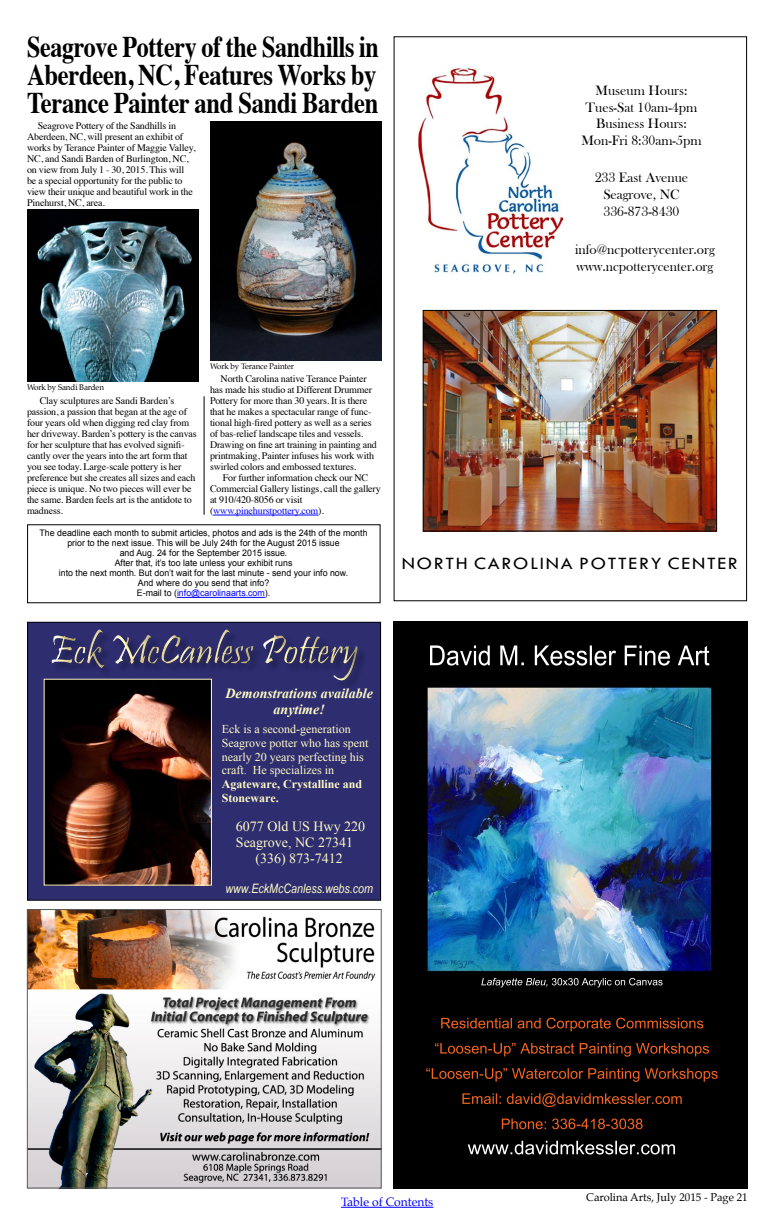
<style>
.page{position:relative;width:774px;height:1224px;background:#fff}
.page>*{position:absolute;margin:0;border:0;box-sizing:border-box;transform-origin:0 0}
.t1{font:700 30px/28px "Times";letter-spacing:-.015em;color:#000;text-align:justify;scale:.8 1}
.t2{font:18px "Tw Cen";color:#000;scale:1.1 1}
.t3{font:14px/16.8px "Bask Old Face";color:#000;text-align:center}
.t4{font:14px "Times New Roman";color:#fffac5}
.t5{font:italic 700 14px/16.1px "Times New Roman";color:#fffac5;text-align:center}
.t6{font:italic 13px "Arial Narrow";color:#fffac5}
.t7{font:12px/13.8px "Times New Roman";color:#fffac5}
.t8{font:700 12px/13.8px "Times New Roman";color:#fffac5}
.t9{font:12px "Palatino";color:#00f}
.t10{font:11px "Palatino";color:#000}
.t11{font:10px/11px "Times";letter-spacing:-.015em;color:#000}
.t12{font:9px/10px "Arial";color:#000;text-align:center}
.t13{font:8px "Palatino";letter-spacing:-.015em;color:#000}
.s1{color:#00f}
</style>
<div class="page">
<hr style="left:341px;top:1207px;width:92px;height:1px;background:#00f">
<img style="left:418px;top:68px;width:145px;height:206px">
<img style="left:425px;top:312px;width:290px;height:218px">
<div style="left:423px;top:310px;width:294px;height:222px;border:1px solid #000"></div>
<img style="left:394px;top:621px;width:354px;height:567px">
<img style="left:29px;top:911px;width:350px;height:275px">
<div style="left:27px;top:909px;width:354px;height:279px;border:1px solid #5a5a5a"></div>
<div style="left:28px;top:622px;width:353px;height:278px;background:#2d2d70"></div>
<img style="left:47px;top:622px;width:334px;height:71px">
<img style="left:46px;top:681px;width:164px;height:202px">
<div style="left:44px;top:679px;width:168px;height:206px;border:1px solid #fffac5"></div>
<hr style="left:213px;top:515px;width:105px;height:1px;background:#00f">
<img style="left:210px;top:121px;width:171px;height:240px">
<img style="left:27px;top:210px;width:171px;height:172px">
<hr style="left:204px;top:396px;width:1px;height:119px;background:#000">
<hr style="left:177px;top:597px;width:88px;height:1px;background:#00f">
<h1 class="t1" style="left:27px;top:29px;width:441px">Seagrove Pottery of the Sandhills in Aberdeen, NC, Features Works by Terance Painter and Sandi Barden</h1>
<p class="t11" style="left:27px;top:119px;width:170px;text-indent:11px">Seagrove Pottery of the Sandhills in Aberdeen, NC, will present an exhibit of works by Terance Painter of Maggie Valley, NC, and Sandi Barden of Burlington, NC, on view from July 1 - 30, 2015. This will be a special opportunity for the public to view their unique and beautiful work in the Pinehurst, NC, area.</p>
<h3 class="t3" style="left:581px;top:82px;width:122px">Museum Hours:<br>Tues-Sat 10am-4pm<br>Business Hours:<br>Mon-Fri 8:30am-5pm</h3>
<h3 class="t3" style="left:595px;top:169px;width:95px">233 East Avenue<br>Seagrove, NC<br>336-873-8430</h3>
<h3 class="t3" style="left:575px;top:241px;width:141px;text-align:left">info@ncpotterycenter.org www.ncpotterycenter.org</h3>
<p class="t13" style="left:210px;top:360px;width:85px">Work by Terance Painter</p>
<p class="t11" style="left:210px;top:373px;width:168px;text-indent:11px">North Carolina native Terance Painter has made his studio at Different Drummer Pottery for more than 30 years. It is there that he makes a spectacular range of func&shy;tional high-fired pottery as well as a series of bas-relief landscape tiles and vessels.<br>Drawing on fine art training in painting and printmaking, Painter infuses his work with swirled colors and embossed textures.</p>
<p class="t11" style="left:210px;top:472px;width:172px;text-indent:13px">For further information check our NC Commercial Gallery listings, call the gallery at 910/420-8056 or visit (<span class="s1">www.pinehurstpottery.com</span>).</p>
<p class="t13" style="left:27px;top:381px;width:78px">Work by Sandi Barden</p>
<p class="t11" style="left:27px;top:395px;width:171px;text-indent:13px">Clay sculptures are Sandi Barden’s passion, a passion that began at the age of four years old when digging red clay from her driveway. Barden’s pottery is the canvas for her sculpture that has evolved signifi&shy;cantly over the years into the art form that you see today. Large-scale pottery is her preference but she creates all sizes and each piece is unique. No two pieces will ever be the same. Barden feels art is the antidote to madness.</p>
<p class="t12" style="left:40px;top:528px;width:329px">The deadline each month to submit articles, photos and ads is the 24th of the month prior to the next issue. This will be July 24th for the August 2015 issue<br>and Aug. 24 for the September 2015 issue.<br>After that, it’s too late unless your exhibit runs<br>into the next month. But don’t wait for the last minute - send your info now.<br>And where do you send that info?<br>E-mail to (<span class="s1">info@carolinaarts.com</span>).</p>
<h2 class="t2" style="left:402px;top:553px;width:307px">N O R T H C A R O L I N A P O T T E R Y C E N T E R</h2>
<h3 class="t5" style="left:225px;top:685px;width:149px">Demonstrations available anytime!</h3>
<p class="t7" style="left:222px;top:722px;width:148px">Eck is a second-generation<br>Seagrove potter who has spent nearly 20 years perfecting his craft. He specializes in</p>
<p class="t8" style="left:222px;top:777px;width:142px">Agateware, Crystalline and<br>Stoneware.</p>
<h3 class="t4" style="left:236px;top:817px;width:131px">6077 Old US Hwy 220</h3>
<h3 class="t4" style="left:236px;top:833px;width:119px">Seagrove, NC 27341</h3>
<h3 class="t4" style="left:255px;top:849px;width:89px">(336) 873-7412</h3>
<h3 class="t6" style="left:225px;top:879px;width:149px">www.EckMcCanless.webs.com</h3>
<p class="t9" style="left:341px;top:1192px;width:94px">Table of Contents</p>
<p class="t10" style="left:586px;top:1188px;width:163px">Carolina Arts, July 2015 - Page 21</p>
</div>
